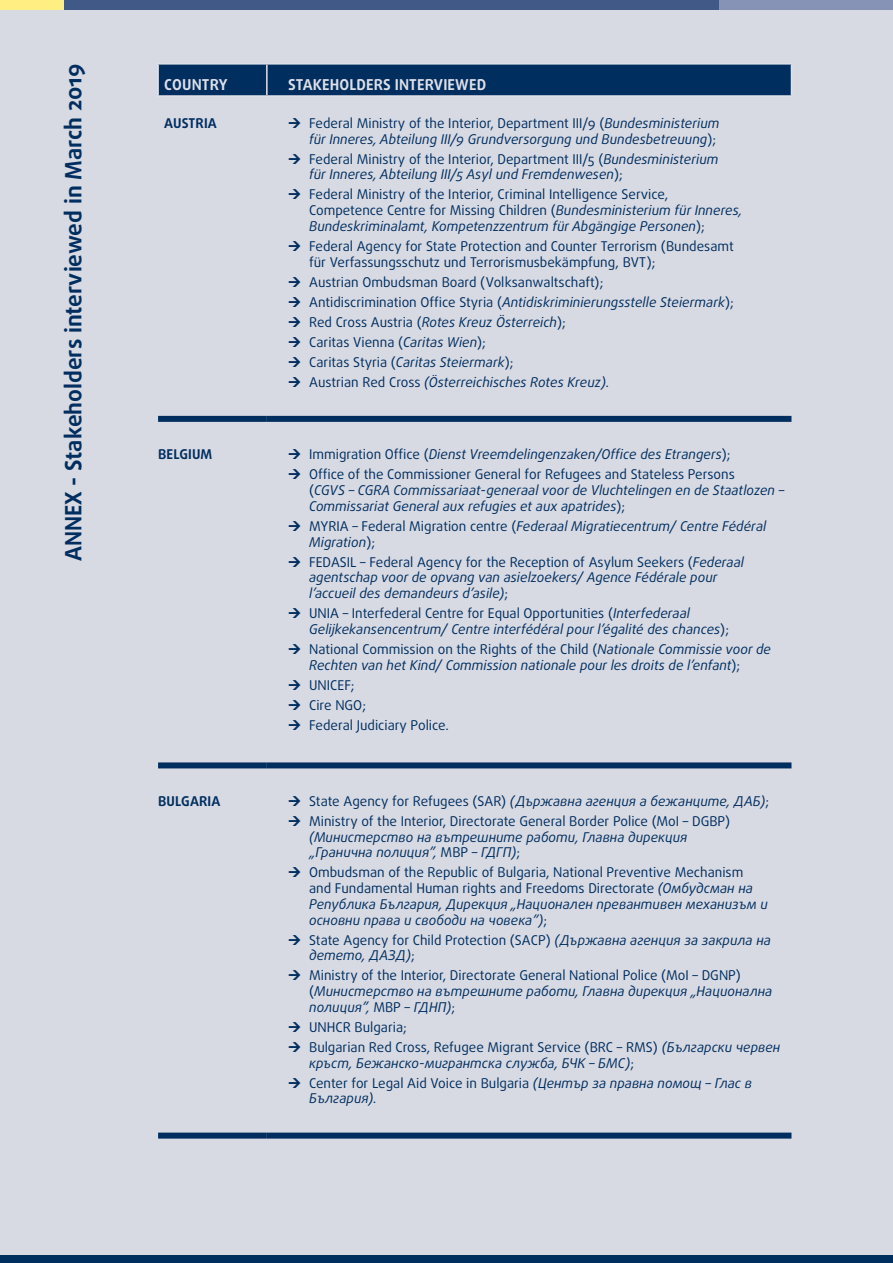
<style>
.page{position:relative;width:893px;height:1263px;background:#fff}
.page>*{position:absolute;margin:0;border:0;box-sizing:border-box;transform-origin:0 0}
.TITRE_3{font:700 22.5px "Daxline Pro";color:#002e5f}
.BodyText{font:700 15px "Daxline Pro";letter-spacing:.01em;color:#dedfe7}
.FRA__Title{font:italic 13.5px/15.8px "Daxline Pro";color:#002e5f}
.List_Paragraph{font:italic 13.5px/15.8px "Daxline Pro";color:#002e5f}
.List_Paragraph-2{font:13.5px/15.8px "Daxline Pro";color:#002e5f}
.FRA__Title-2{font:13.5px/15.8px "Daxline Pro";color:#002e5f}
.BodyText-2{font:700 13.5px "Daxline Pro";letter-spacing:.01em;color:#002e5f}
.s1{font-style:normal}
.s2{font-style:italic}
</style>
<div class="page">
<div style="left:393px;top:0;width:500px;height:10px;background:#8793b6"></div>
<div style="left:64px;top:0;width:655px;height:10px;background:#405987"></div>
<div style="left:0;top:0;width:64px;height:9px;background:#ffee81"></div>
<div style="left:0;top:1254px;width:893px;height:9px;background:#002e5f"></div>
<div style="left:0;top:10px;width:893px;height:1244px;background:#d8dae3"></div>
<div style="left:159px;top:65px;width:632px;height:30px;background:#002e5f"></div>
<div style="left:158px;top:416px;width:109px;height:6px;background:#002e5f"></div>
<div style="left:267px;top:416px;width:524px;height:6px;background:#002e5f"></div>
<div style="left:158px;top:762px;width:109px;height:6px;background:#002e5f"></div>
<div style="left:267px;top:762px;width:524px;height:6px;background:#002e5f"></div>
<div style="left:158px;top:1132px;width:109px;height:6px;background:#002e5f"></div>
<div style="left:267px;top:1132px;width:524px;height:6px;background:#002e5f"></div>
<hr style="left:157px;top:63px;width:110px;height:2px;background:#e2e3ea">
<hr style="left:157px;top:65px;width:2px;height:30px;background:#e2e3ea">
<hr style="left:267px;top:63px;width:525px;height:2px;background:#e2e3ea">
<hr style="left:791px;top:65px;width:1px;height:30px;background:#e2e3ea">
<hr style="left:157px;top:95px;width:110px;height:2px;background:#e2e3ea">
<hr style="left:267px;top:95px;width:525px;height:2px;background:#e2e3ea">
<hr style="left:266px;top:65px;width:2px;height:30px;background:#e2e3ea">
<h3 class="TITRE_3" style="left:58px;top:561px;width:499px;rotate:-90deg">ANNEX - Stakeholders interviewed in March 2019</h3>
<p class="BodyText" style="left:164px;top:75px;width:65px">COUNTRY</p>
<p class="BodyText" style="left:288px;top:75px;width:199px">STAKEHOLDERS INTERVIEWED</p>
<p class="BodyText-2" style="left:164px;top:114px;width:54px">AUSTRIA</p>
<p class="List_Paragraph" style="left:309px;top:115px;width:412px"><span class="s1">Federal Ministry of the Interior, Department III/9 (</span>Bundesministerium für Inneres, Abteilung III/9 Grundversorgung und Bundesbetreuung<span class="s1">);</span></p>
<p class="List_Paragraph" style="left:309px;top:151px;width:411px"><span class="s1">Federal Ministry of the Interior, Department III/5 (</span>Bundesministerium für Inneres, Abteilung III/5 Asyl und Fremdenwesen<span class="s1">);</span></p>
<p class="List_Paragraph-2" style="left:309px;top:187px;width:435px">Federal Ministry of the Interior, Criminal Intelligence Service,<br>Competence Centre for Missing Children (<span class="s2">Bundesministerium für Inneres,<br>Bundeskriminalamt, Kompetenzzentrum für Abgängige Personen</span>);</p>
<p class="List_Paragraph-2" style="left:309px;top:238px;width:426px">Federal Agency for State Protection and Counter Terrorism (Bundesamt für Verfassungsschutz und Terrorismusbekämpfung, BVT);</p>
<p class="List_Paragraph-2" style="left:309px;top:274px;width:296px">Austrian Ombudsman Board (Volksanwaltschaft);</p>
<p class="List_Paragraph" style="left:309px;top:294px;width:426px"><span class="s1">Antidiscrimination Office Styria (</span>Antidiskriminierungsstelle Steiermark<span class="s1">);</span></p>
<p class="List_Paragraph" style="left:309px;top:314px;width:258px"><span class="s1">Red Cross Austria (</span>Rotes Kreuz Österreich<span class="s1">);</span></p>
<p class="List_Paragraph-2" style="left:309px;top:334px;width:178px">Caritas Vienna (<span class="s2">Caritas Wien</span>);</p>
<p class="List_Paragraph" style="left:309px;top:354px;width:206px"><span class="s1">Caritas Styria (</span>Caritas Steiermark<span class="s1">);</span></p>
<p class="List_Paragraph" style="left:309px;top:374px;width:302px"><span class="s1">Austrian Red Cross</span> (Österreichisches Rotes Kreuz).</p>
<p class="BodyText-2" style="left:158px;top:445px;width:56px">BELGIUM</p>
<p class="FRA__Title" style="left:309px;top:447px;width:423px"><span class="s1">Immigration Office (</span>Dienst Vreemdelingenzaken/Office des Etrangers<span class="s1">);</span></p>
<p class="FRA__Title" style="left:309px;top:467px;width:477px"><span class="s1">Office of the Commissioner General for Refugees and Stateless Persons<br>(</span>CGVS – CGRA Commissariaat-generaal voor de Vluchtelingen en de Staatlozen –<br>Commissariat General aux refugies et aux apatrides<span class="s1">);</span></p>
<p class="FRA__Title" style="left:309px;top:518px;width:459px"><span class="s1">MYRIA – Federal Migration centre (</span>Federaal Migratiecentrum/ Centre Fédéral<br>Migration<span class="s1">);</span></p>
<p class="FRA__Title" style="left:309px;top:554px;width:436px"><span class="s1">FEDASIL – Federal Agency for the Reception of Asylum Seekers (</span>Federaal agentschap voor de opvang van asielzoekers/ Agence Fédérale pour l’accueil des demandeurs d’asile)<span class="s1">;</span></p>
<p class="FRA__Title" style="left:309px;top:605px;width:421px"><span class="s1">UNIA – Interfederal Centre for Equal Opportunities (</span>Interfederaal<br>Gelijkekansencentrum/ Centre interfédéral pour l’égalité des chances<span class="s1">);</span></p>
<p class="FRA__Title" style="left:309px;top:641px;width:463px"><span class="s1">National Commission on the Rights of the Child (</span>Nationale Commissie voor de<br>Rechten van het Kind/ Commission nationale pour les droits de l’enfant<span class="s1">);</span></p>
<p class="FRA__Title-2" style="left:309px;top:677px;width:47px">UNICEF;</p>
<p class="FRA__Title-2" style="left:309px;top:697px;width:59px">Cire NGO;</p>
<p class="FRA__Title-2" style="left:309px;top:717px;width:141px">Federal Judiciary Police.</p>
<p class="BodyText-2" style="left:158px;top:792px;width:64px">BULGARIA</p>
<p class="FRA__Title" style="left:309px;top:793px;width:462px"><span class="s1">State Agency for Refugees (SAR)</span> (Държавна агенция а бежанците, ДАБ)<span class="s1">;</span></p>
<p class="FRA__Title" style="left:309px;top:813px;width:423px"><span class="s1">Ministry of the Interior, Directorate General Border Police (MoI – DGBP) </span>(Министерство на вътрешните работи, Главна дирекция „Гранична полиция”, <span class="s1">МВР</span> – ГДГП)<span class="s1">;</span></p>
<p class="FRA__Title-2" style="left:309px;top:865px;width:460px">Ombudsman of the Republic of Bulgaria, National Preventive Mechanism and Fundamental Human rights and Freedoms Directorate <span class="s2">(Омбудсман на Република България, Дирекция „Национален превантивен механизъм и основни права и свободи на човека”)</span>;</p>
<p class="FRA__Title" style="left:309px;top:932px;width:463px"><span class="s1">State Agency for Child Protection (SACP)</span> (Държавна агенция за закрила на детето, ДАЗД)<span class="s1">;</span></p>
<p class="FRA__Title" style="left:309px;top:968px;width:465px"><span class="s1">Ministry of the Interior, Directorate General National Police (MoI – DGNP) (</span>Министерство на вътрешните работи, Главна дирекция „Национална полиция”, <span class="s1">МВР</span> – ГДНП)<span class="s1">;</span></p>
<p class="FRA__Title-2" style="left:309px;top:1019px;width:99px">UNHCR Bulgaria;</p>
<p class="FRA__Title" style="left:309px;top:1039px;width:473px"><span class="s1">Bulgarian Red Cross, Refugee Migrant Service (BRC – RMS)</span> (Български червен кръст, Бежанско-мигрантска служба, БЧК – БМС)<span class="s1">;</span></p>
<p class="FRA__Title" style="left:309px;top:1075px;width:444px"><span class="s1">Center for Legal Aid Voice in Bulgaria</span> (Център за правна помощ – Глас в<br>България).</p>
</div>
